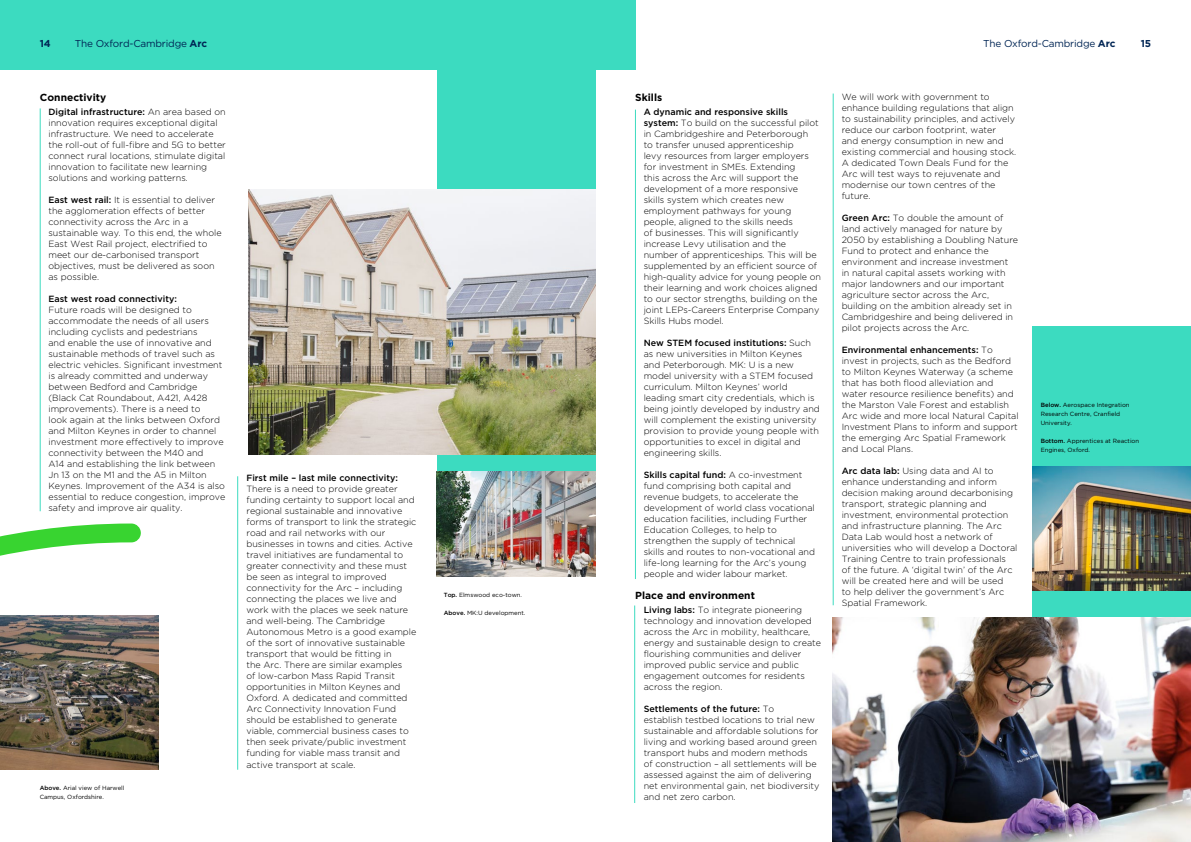
<style>
.page{position:relative;width:1191px;height:842px;background:#fff}
.page>*{position:absolute;margin:0;border:0;box-sizing:border-box;transform-origin:0 0}
.t1{font:700 10.2px "Gotham";color:#000}
.t2{font:10px "Gotham";letter-spacing:-.02em;color:#002554}
.t3{font:700 10px "Gotham";color:#002554}
.t4{font:300 9px/11px "Gotham";color:#000}
.t5{font:500 9px "Gotham";color:#000}
.t6{font:6px/9px "Gotham";color:#000}
.s1{font-weight:700}
.s2{font-weight:500}
</style>
<div class="page">
<hr style="left:634px;top:605px;width:1px;height:198px;background:#3cdbc0">
<hr style="left:832px;top:94px;width:1px;height:511px;background:#3cdbc0">
<hr style="left:635px;top:110px;width:1px;height:469px;background:#3cdbc0">
<hr style="left:237px;top:476px;width:1px;height:294px;background:#3cdbc0">
<hr style="left:40px;top:108px;width:1px;height:403px;background:#3cdbc0">
<div style="left:0;top:0;width:474px;height:69px;background:#3cdbc0"></div>
<div style="left:1032px;top:326px;width:159px;height:516px;background:#3cdbc0"></div>
<svg style="left:0;top:523px;width:141px;height:93px"></svg>
<img style="left:0;top:616px;width:159px;height:154px">
<div style="left:437px;top:0;width:158px;height:480px;background:#3cdbc0"></div>
<img style="left:249px;top:190px;width:346px;height:264px">
<img style="left:437px;top:471px;width:158px;height:105px">
<div style="left:576px;top:0;width:60px;height:69px;background:#3cdbc0"></div>
<img style="left:1032px;top:467px;width:159px;height:124px">
<img style="left:832px;top:617px;width:359px;height:225px">
<p class="t3" style="left:40px;top:38px;width:12px">14</p>
<p class="t2" style="left:75px;top:38px;width:134px">The Oxford-Cambridge <span class="s1">Arc</span></p>
<p class="t3" style="left:1141px;top:38px;width:12px">15</p>
<p class="t2" style="left:983px;top:38px;width:134px">The Oxford-Cambridge <span class="s1">Arc</span></p>
<h5 class="t1" style="left:40px;top:92px;width:68px">Connectivity</h5>
<p class="t4" style="left:48px;top:106px;width:179px"><span class="s2">Digital infrastructure:</span> An area based on innovation requires exceptional digital infrastructure. We need to accelerate the roll-out of full-fibre and 5G to better connect rural locations, stimulate digital innovation to facilitate new learning solutions and working patterns.</p>
<p class="t4" style="left:48px;top:194px;width:175px"><span class="s2">East west rail:</span> It is essential to deliver the agglomeration effects of better connectivity across the Arc in a sustainable way. To this end, the whole East West Rail project, electrified to meet our de-carbonised transport objectives, must be delivered as soon as possible.</p>
<p class="t5" style="left:48px;top:294px;width:130px">East west road connectivity:</p>
<p class="t4" style="left:48px;top:304px;width:178px">Future roads will be designed to accommodate the needs of all users including cyclists and pedestrians<br>and enable the use of innovative and sustainable methods of travel such as electric vehicles. Significant investment is already committed and underway between Bedford and Cambridge (Black Cat Roundabout, A421, A428 improvements). There is a need to<br>look again at the links between Oxford and Milton Keynes in order to channel investment more effectively to improve connectivity between the M40 and<br>A14 and establishing the link between Jn 13 on the M1 and the A5 in Milton Keynes. Improvement of the A34 is also essential to reduce congestion, improve safety and improve air quality.</p>
<p class="t6" style="left:40px;top:784px;width:86px"><span class="s2">Above.</span> Arial view of Harwell<br>Campus, Oxfordshire.</p>
<p class="t5" style="left:246px;top:473px;width:153px">First mile – last mile connectivity:</p>
<p class="t4" style="left:246px;top:483px;width:171px">There is a need to provide greater funding certainty to support local and regional sustainable and innovative forms of transport to link the strategic road and rail networks with our businesses in towns and cities. Active travel initiatives are fundamental to greater connectivity and these must be seen as integral to improved connectivity for the Arc – including connecting the places we live and work with the places we seek nature and well-being. The Cambridge Autonomous Metro is a good example of the sort of innovative sustainable transport that would be fitting in<br>the Arc. There are similar examples<br>of low-carbon Mass Rapid Transit opportunities in Milton Keynes and Oxford. A dedicated and committed Arc Connectivity Innovation Fund should be established to generate viable, commercial business cases to then seek private/public investment funding for viable mass transit and</p>
<p class="t4" style="left:246px;top:759px;width:111px">active transport at scale.</p>
<p class="t6" style="left:444px;top:590px;width:80px"><span class="s2">Top.</span> Elmswood eco-town.</p>
<p class="t6" style="left:444px;top:608px;width:83px"><span class="s2">Above.</span> MK:U development.</p>
<h5 class="t1" style="left:635px;top:92px;width:29px">Skills</h5>
<p class="t4" style="left:643px;top:106px;width:179px"><span class="s2">A dynamic and responsive skills system:</span> To build on the successful pilot in Cambridgeshire and Peterborough<br>to transfer unused apprenticeship<br>levy resources from larger employers for investment in SMEs. Extending<br>this across the Arc will support the development of a more responsive skills system which creates new employment pathways for young people, aligned to the skills needs<br>of businesses. This will significantly increase Levy utilisation and the number of apprenticeships. This will be supplemented by an efficient source of high-quality advice for young people on their learning and work choices aligned to our sector strengths, building on the joint LEPs-Careers Enterprise Company Skills Hubs model.</p>
<p class="t4" style="left:643px;top:337px;width:178px"><span class="s2">New STEM focused institutions:</span> Such as new universities in Milton Keynes and Peterborough. MK: U is a new model university with a STEM focused curriculum. Milton Keynes’ world leading smart city credentials, which is being jointly developed by industry and will complement the existing university provision to provide young people with opportunities to excel in digital and engineering skills.</p>
<p class="t4" style="left:643px;top:469px;width:173px"><span class="s2">Skills capital fund:</span> A co-investment fund comprising both capital and revenue budgets, to accelerate the development of world class vocational education facilities, including Further Education Colleges, to help to strengthen the supply of technical skills and routes to non-vocational and life-long learning for the Arc’s young people and wider labour market.</p>
<h5 class="t1" style="left:635px;top:589px;width:121px">Place and environment</h5>
<p class="t4" style="left:643px;top:604px;width:179px"><span class="s2">Living labs:</span> To integrate pioneering technology and innovation developed across the Arc in mobility, healthcare, energy and sustainable design to create flourishing communities and deliver improved public service and public engagement outcomes for residents across the region.</p>
<p class="t4" style="left:643px;top:703px;width:177px"><span class="s2">Settlements of the future:</span> To<br>establish testbed locations to trial new sustainable and affordable solutions for living and working based around green transport hubs and modern methods<br>of construction – all settlements will be assessed against the aim of delivering net environmental gain, net biodiversity and net zero carbon.</p>
<p class="t4" style="left:841px;top:91px;width:176px">We will work with government to enhance building regulations that align to sustainability principles, and actively reduce our carbon footprint, water<br>and energy consumption in new and existing commercial and housing stock.<br>A dedicated Town Deals Fund for the Arc will test ways to rejuvenate and modernise our town centres of the future.</p>
<p class="t4" style="left:841px;top:212px;width:178px"><span class="s2">Green Arc:</span> To double the amount of land actively managed for nature by 2050 by establishing a Doubling Nature Fund to protect and enhance the environment and increase investment in natural capital assets working with major landowners and our important agriculture sector across the Arc, building on the ambition already set in Cambridgeshire and being delivered in pilot projects across the Arc.</p>
<p class="t4" style="left:841px;top:344px;width:174px"><span class="s2">Environmental enhancements:</span> To invest in projects, such as the Bedford to Milton Keynes Waterway (a scheme that has both flood alleviation and water resource resilience benefits) and the Marston Vale Forest and establish</p>
<p class="t6" style="left:1040px;top:400px;width:90px"><span class="s2">Below.</span> Aerospace Integration</p>
<p class="t4" style="left:841px;top:410px;width:178px">Arc wide and more local Natural Capital</p>
<p class="t6" style="left:1040px;top:409px;width:81px">Research Centre, Cranfield</p>
<p class="t6" style="left:1040px;top:418px;width:33px">University.</p>
<p class="t4" style="left:841px;top:421px;width:178px">Investment Plans to inform and support the emerging Arc Spatial Framework</p>
<p class="t6" style="left:1040px;top:436px;width:100px"><span class="s2">Bottom.</span> Apprentices at Reaction</p>
<p class="t4" style="left:841px;top:443px;width:73px">and Local Plans.</p>
<p class="t6" style="left:1040px;top:445px;width:51px">Engines, Oxford.</p>
<p class="t4" style="left:841px;top:465px;width:177px"><span class="s2">Arc data lab:</span> Using data and AI to enhance understanding and inform decision making around decarbonising transport, strategic planning and investment, environmental protection and infrastructure planning. The Arc Data Lab would host a network of universities who will develop a Doctoral Training Centre to train professionals<br>of the future. A ‘digital twin’ of the Arc will be created here and will be used<br>to help deliver the government’s Arc</p>
<p class="t4" style="left:841px;top:597px;width:87px">Spatial Framework.</p>
</div>
